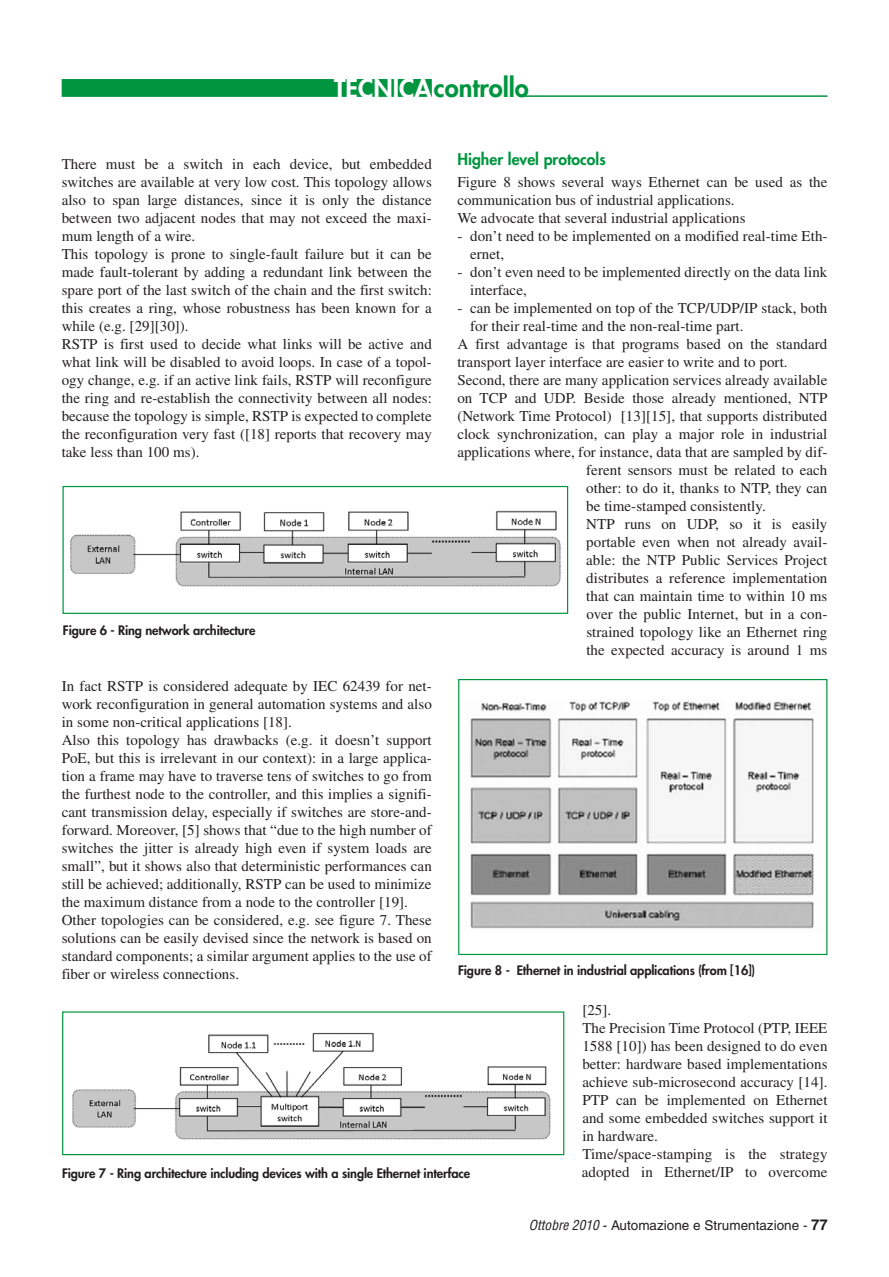
<style>
.page{position:relative;width:889px;height:1277px;background:#fff}
.page>*{position:absolute;margin:0;border:0;box-sizing:border-box;transform-origin:0 0}
.t1{font:800 25.5px "Futura LT";color:#01953f}
.t2{font:800 15.75px "Futura LT";letter-spacing:.005em;color:#01953f}
.t3{font:15px/18px "Times LT";color:#231f20}
.t4{font:13.5px "Helvetica LT";color:#231f20}
.t5{font:800 12.75px "Futura LT";letter-spacing:-.01em;color:#231f20}
.s1{color:#fff}
.s2{font-style:italic;font-stretch:condensed}
.s3{font-weight:700;font-size:15px}
</style>
<div class="page">
<div style="left:62px;top:79px;width:370px;height:18px;background:#01953f"></div>
<hr style="left:523px;top:95px;width:304px;height:2px;background:#01953f">
<img style="left:70px;top:510px;width:491px;height:77px">
<div style="left:62px;top:486px;width:506px;height:128px;border:1px solid #01953f"></div>
<img style="left:72px;top:1032px;width:479px;height:108px">
<div style="left:62px;top:1011px;width:502px;height:144px;border:1px solid #01953f"></div>
<img style="left:470px;top:701px;width:344px;height:228px">
<div style="left:458px;top:679px;width:369px;height:276px;border:1px solid #01953f"></div>
<h1 class="t1" style="left:334px;top:76px;width:196px"><span class="s1">TECNICA</span>controllo</h1>
<p class="t3" style="left:62px;top:157px;width:372px">There must be a switch in each device, but embedded switches are available at very low cost. This topology allows also to span large distances, since it is only the distance between two adjacent nodes that may not exceed the maxi&shy;mum length of a wire.<br>This topology is prone to single-fault failure but it can be made fault-tolerant by adding a redundant link between the spare port of the last switch of the chain and the first switch: this creates a ring, whose robustness has been known for a while (e.g. [29][30]).<br>RSTP is first used to decide what links will be active and what link will be disabled to avoid loops. In case of a topol&shy;ogy change, e.g. if an active link fails, RSTP will reconfigure the ring and re-establish the connectivity between all nodes: because the topology is simple, RSTP is expected to complete the reconfiguration very fast ([18] reports that recovery may take less than 100 ms).</p>
<p class="t5" style="left:63px;top:625px;width:194px">Figure 6 - Ring network architecture</p>
<p class="t3" style="left:62px;top:679px;width:371px">In fact RSTP is considered adequate by IEC 62439 for net&shy;work reconfiguration in general automation systems and also in some non-critical applications [18].<br>Also this topology has drawbacks (e.g. it doesn’t support PoE, but this is irrelevant in our context): in a large applica&shy;tion a frame may have to traverse tens of switches to go from the furthest node to the controller, and this implies a signifi&shy;cant transmission delay, especially if switches are store-and&shy;forward. Moreover, [5] shows that “due to the high number of switches the jitter is already high even if system loads are small”, but it shows also that deterministic performances can still be achieved; additionally, RSTP can be used to minimize the maximum distance from a node to the controller [19].<br>Other topologies can be considered, e.g. see figure 7. These solutions can be easily devised since the network is based on standard components; a similar argument applies to the use of fiber or wireless connections.</p>
<p class="t2" style="left:457px;top:152px;width:150px">Higher level protocols</p>
<p class="t3" style="left:457px;top:175px;width:371px">Figure 8 shows several ways Ethernet can be used as the communication bus of industrial applications.<br>We advocate that several industrial applications</p>
<p class="t3" style="left:470px;top:229px;width:359px;text-indent:-13px">- don’t need to be implemented on a modified real-time Eth&shy;ernet,</p>
<p class="t3" style="left:470px;top:265px;width:359px;text-indent:-13px">- don’t even need to be implemented directly on the data link interface,</p>
<p class="t3" style="left:457px;top:301px;width:371px">- can be implemented on top of the TCP/UDP/IP stack, both</p>
<p class="t3" style="left:470px;top:319px;width:275px">for their real-time and the non-real-time part.</p>
<p class="t3" style="left:457px;top:337px;width:371px">A first advantage is that programs based on the standard</p>
<p class="t3" style="left:457px;top:355px;width:332px">transport layer interface are easier to write and to port.</p>
<p class="t3" style="left:457px;top:373px;width:371px">Second, there are many application services already available</p>
<p class="t3" style="left:457px;top:391px;width:371px">on TCP and UDP. Beside those already mentioned, NTP</p>
<p class="t3" style="left:457px;top:409px;width:371px">(Network Time Protocol) [13][15], that supports distributed</p>
<p class="t3" style="left:457px;top:427px;width:371px">clock synchronization, can play a major role in industrial</p>
<p class="t3" style="left:457px;top:445px;width:371px">applications where, for instance, data that are sampled by dif-</p>
<p class="t3" style="left:586px;top:463px;width:243px">ferent sensors must be related to each</p>
<p class="t3" style="left:586px;top:481px;width:243px">other: to do it, thanks to NTP, they can</p>
<p class="t3" style="left:586px;top:499px;width:181px">be time-stamped consistently.</p>
<p class="t3" style="left:586px;top:517px;width:243px">NTP runs on UDP, so it is easily</p>
<p class="t3" style="left:586px;top:535px;width:243px">portable even when not already avail-</p>
<p class="t3" style="left:586px;top:553px;width:243px">able: the NTP Public Services Project</p>
<p class="t3" style="left:586px;top:571px;width:243px">distributes a reference implementation</p>
<p class="t3" style="left:586px;top:589px;width:243px">that can maintain time to within 10 ms</p>
<p class="t3" style="left:586px;top:607px;width:242px">over the public Internet, but in a con-</p>
<p class="t3" style="left:586px;top:625px;width:242px">strained topology like an Ethernet ring</p>
<p class="t3" style="left:586px;top:643px;width:242px">the expected accuracy is around 1 ms</p>
<p class="t5" style="left:458px;top:965px;width:298px">Figure 8 - Ethernet in industrial applications (from [16])</p>
<p class="t5" style="left:62px;top:1168px;width:409px">Figure 7 - Ring architecture including devices with a single Ethernet interface</p>
<p class="t3" style="left:581px;top:1003px;width:247px">[25].<br>The Precision Time Protocol (PTP, IEEE<br>1588 [10]) has been designed to do even better: hardware based implementations achieve sub-microsecond accuracy [14].<br>PTP can be implemented on Ethernet and some embedded switches support it in hardware.<br>Time/space-stamping is the strategy adopted in Ethernet/IP to overcome</p>
<p class="t4" style="left:529px;top:1220px;width:300px"><span class="s2">Ottobre 2010</span> - Automazione e Strumentazione - <span class="s3">77</span></p>
</div>
